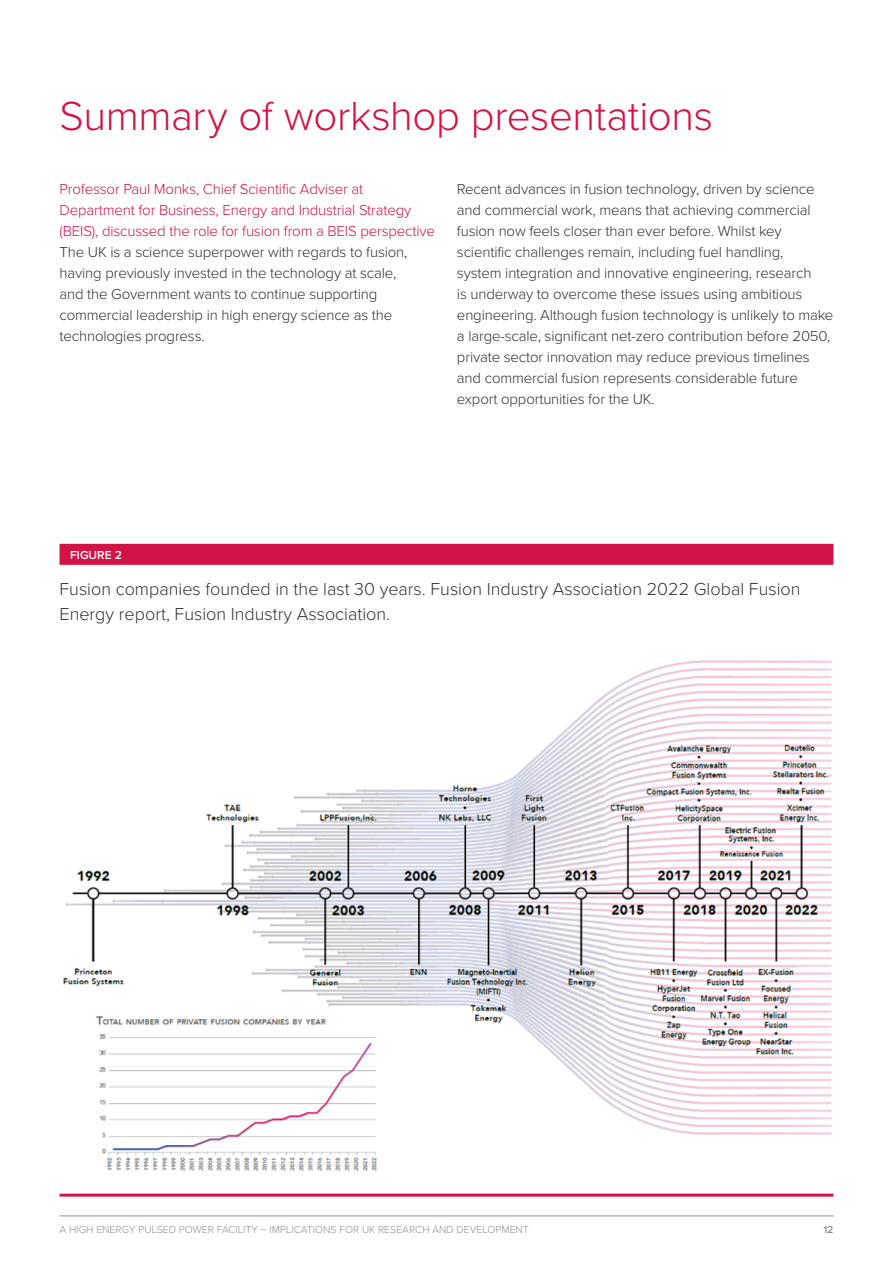
<style>
.page{position:relative;width:893px;height:1263px;background:#fff}
.page>*{position:absolute;margin:0;border:0;box-sizing:border-box;transform-origin:0 0}
.t1{font:300 42px "Proxima Nova";letter-spacing:-.01em;color:#d31245}
.t2{font:300 18px/25.2px "Proxima Nova";color:#333132}
.t3{font:300 15px/21px "Proxima Nova";letter-spacing:-.01em;color:#333132}
.t4{font:300 15px/21px "Proxima Nova";letter-spacing:-.01em;color:#d31245}
.t5{font:600 12px "Proxima Nova";color:#fff}
.t6{font:300 10.5px "Proxima Nova";color:#978c87}
.t7{font:600 10.5px "Proxima Nova";color:#978c87}
</style>
<div class="page">
<hr style="left:60px;top:1216px;width:773px;height:1px;background:#978c87">
<img style="left:63px;top:660px;width:769px;height:511px">
<div style="left:60px;top:544px;width:773px;height:21px;background:#d31245"></div>
<hr style="left:60px;top:1193px;width:773px;height:3px;background:#d31245">
<div style="left:80px;top:673px;width:249px;height:39px;background:#fff"></div>
<h1 class="t1" style="left:60px;top:85px;width:655px">Summary of workshop presentations</h1>
<p class="t4" style="left:60px;top:177px;width:377px">Professor Paul Monks, Chief Scientific Adviser at<br>Department for Business, Energy and Industrial Strategy (BEIS), discussed the role for fusion from a BEIS perspective</p>
<p class="t3" style="left:60px;top:240px;width:349px">The UK is a science superpower with regards to fusion, having previously invested in the technology at scale, and the Government wants to continue supporting commercial leadership in high energy science as the technologies progress.</p>
<p class="t3" style="left:457px;top:177px;width:378px">Recent advances in fusion technology, driven by science and commercial work, means that achieving commercial fusion now feels closer than ever before. Whilst key scientific challenges remain, including fuel handling,<br>system integration and innovative engineering, research<br>is underway to overcome these issues using ambitious engineering. Although fusion technology is unlikely to make a large-scale, significant net-zero contribution before 2050, private sector innovation may reduce previous timelines and commercial fusion represents considerable future export opportunities for the UK.</p>
<p class="t5" style="left:70px;top:546px;width:53px">FIGURE 2</p>
<p class="t2" style="left:60px;top:575px;width:742px">Fusion companies founded in the last 30 years. Fusion Industry Association 2022 Global Fusion<br>Energy report, Fusion Industry Association.</p>
<p class="t6" style="left:60px;top:1222px;width:471px">A HIGH ENERGY PULSED POWER FACILITY – IMPLICATIONS FOR UK RESEARCH AND DEVELOPMENT</p>
<p class="t7" style="left:823px;top:1222px;width:12px">12</p>
</div>
